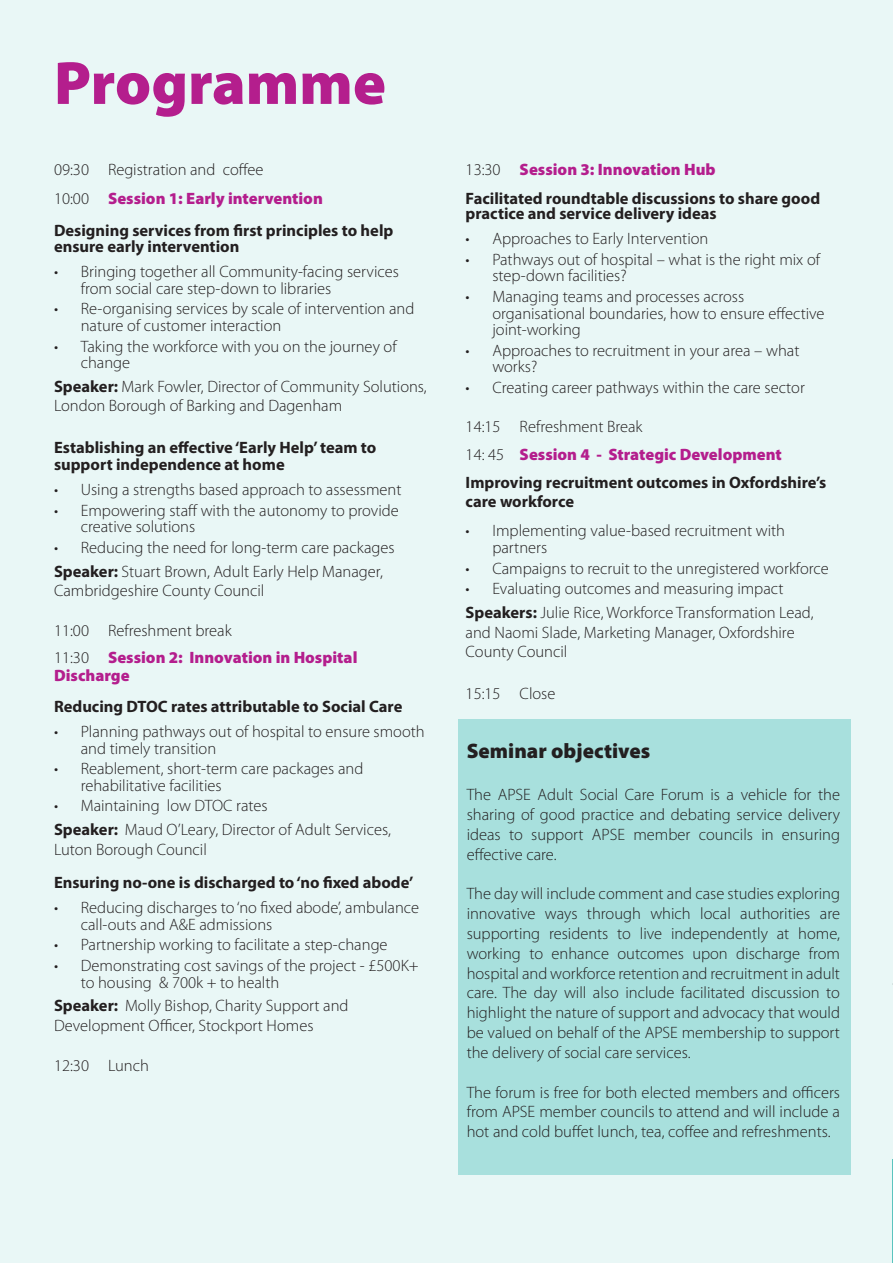
<style>
.page{position:relative;width:893px;height:1263px;background:#fff}
.page>*{position:absolute;margin:0;border:0;box-sizing:border-box;transform-origin:0 0}
.t1{font:900 61.5px "Myriad Pro";color:#b41e8d}
.t2{font:900 21px "Myriad Pro";color:#231f20}
.t3{font:300 16.5px/16.5px "Myriad Pro";color:#231f20}
.t4{font:700 16.5px/16.5px "Myriad Pro";color:#231f20}
.t5{font:900 16.5px/17.9px "Myriad Pro";color:#b41e8d}
.s1{font-weight:300;color:#231f20}
.s2{font-weight:700}
</style>
<div class="page">
<div style="left:1px;top:0;width:892px;height:1263px;background:#e9f7f6"></div>
<div style="left:458px;top:719px;width:392px;height:455px;background:#a8e0dd"></div>
<hr style="left:892px;top:1159px;width:1px;height:104px;background:#5bc4be">
<p class="t1" style="left:54px;top:42px;width:333px">Programme</p>
<p class="t3" style="left:54px;top:161px;width:211px">09:30 Registration and coffee</p>
<p class="t5" style="left:54px;top:189px;width:270px"><span class="s1">10:00</span> Session 1: Early intervention</p>
<p class="t4" style="left:54px;top:221px;width:341px">Designing services from first principles to help ensure early intervention</p>
<p class="t3" style="left:81px;top:264px;width:320px;text-indent:-27px">• Bringing together all Community-facing services from social care step-down to libraries</p>
<p class="t3" style="left:81px;top:301px;width:335px;text-indent:-27px">• Re-organising services by scale of intervention and nature of customer interaction</p>
<p class="t3" style="left:81px;top:338px;width:317px;text-indent:-27px">• Taking the workforce with you on the journey of change</p>
<p class="t3" style="left:54px;top:377px;width:374px;line-height:19.5px"><span class="s2">Speaker:</span> Mark Fowler, Director of Community Solutions,<br>London Borough of Barking and Dagenham</p>
<p class="t4" style="left:54px;top:439px;width:324px">Establishing an effective ‘Early Help’ team to support independence at home</p>
<p class="t3" style="left:54px;top:481px;width:349px">• Using a strengths based approach to assessment</p>
<p class="t3" style="left:81px;top:502px;width:320px;text-indent:-27px">• Empowering staff with the autonomy to provide creative solutions</p>
<p class="t3" style="left:54px;top:539px;width:342px">• Reducing the need for long-term care packages</p>
<p class="t3" style="left:54px;top:562px;width:330px;line-height:19.5px"><span class="s2">Speaker:</span> Stuart Brown, Adult Early Help Manager,<br>Cambridgeshire County Council</p>
<p class="t3" style="left:54px;top:623px;width:179px">11:00 Refreshment break</p>
<p class="t5" style="left:54px;top:648px;width:305px"><span class="s1">11:30</span> Session 2: Innovation in Hospital<br>Discharge</p>
<p class="t4" style="left:54px;top:698px;width:350px">Reducing DTOC rates attributable to Social Care</p>
<p class="t3" style="left:81px;top:723px;width:346px;text-indent:-27px">• Planning pathways out of hospital to ensure smooth and timely transition</p>
<p class="t3" style="left:81px;top:761px;width:284px;text-indent:-27px">• Reablement, short-term care packages and rehabilitative facilities</p>
<p class="t3" style="left:54px;top:798px;width:215px">• Maintaining low DTOC rates</p>
<p class="t3" style="left:54px;top:820px;width:338px;line-height:19.5px"><span class="s2">Speaker:</span> Maud O’Leary, Director of Adult Services,<br>Luton Borough Council</p>
<p class="t4" style="left:54px;top:874px;width:361px">Ensuring no-one is discharged to ‘no fixed abode’</p>
<p class="t3" style="left:81px;top:900px;width:340px;text-indent:-27px">• Reducing discharges to ‘no fixed abode’, ambulance call-outs and A&amp;E admissions</p>
<p class="t3" style="left:54px;top:937px;width:335px">• Partnership working to facilitate a step-change</p>
<p class="t3" style="left:81px;top:958px;width:339px;text-indent:-27px">• Demonstrating cost savings of the project - £500K+ to housing &amp; 700k + to health</p>
<p class="t3" style="left:54px;top:996px;width:296px;line-height:19.5px"><span class="s2">Speaker:</span> Molly Bishop, Charity Support and<br>Development Officer, Stockport Homes</p>
<p class="t3" style="left:54px;top:1058px;width:96px">12:30 Lunch</p>
<p class="t5" style="left:466px;top:160px;width:252px"><span class="s1">13:30</span> Session 3: Innovation Hub</p>
<p class="t4" style="left:466px;top:191px;width:356px;line-height:14.9px">Facilitated roundtable discussions to share good practice and service delivery ideas</p>
<p class="t3" style="left:466px;top:231px;width:244px">• Approaches to Early Intervention</p>
<p class="t3" style="left:492px;top:251px;width:329px;text-indent:-27px">• Pathways out of hospital – what is the right mix of step-down facilities?</p>
<p class="t3" style="left:492px;top:289px;width:334px;text-indent:-27px">• Managing teams and processes across organisational boundaries, how to ensure effective joint-working</p>
<p class="t3" style="left:492px;top:342px;width:309px;text-indent:-27px">• Approaches to recruitment in your area – what works?</p>
<p class="t3" style="left:466px;top:380px;width:341px">• Creating career pathways within the care sector</p>
<p class="t3" style="left:466px;top:418px;width:178px">14:15 Refreshment Break</p>
<p class="t5" style="left:466px;top:444px;width:318px"><span class="s1">14: 45</span> Session 4 - Strategic Development</p>
<p class="t4" style="left:466px;top:472px;width:362px;line-height:19.5px">Improving recruitment outcomes in Oxfordshire’s care workforce</p>
<p class="t3" style="left:492px;top:523px;width:294px;text-indent:-27px">• Implementing value-based recruitment with partners</p>
<p class="t3" style="left:466px;top:560px;width:365px">• Campaigns to recruit to the unregistered workforce</p>
<p class="t3" style="left:466px;top:581px;width:319px">• Evaluating outcomes and measuring impact</p>
<p class="t3" style="left:466px;top:603px;width:349px;line-height:19.5px"><span class="s2">Speakers:</span> Julie Rice, Workforce Transformation Lead, and Naomi Slade, Marketing Manager, Oxfordshire<br>County Council</p>
<p class="t3" style="left:466px;top:686px;width:91px">15:15 Close</p>
<p class="t2" style="left:467px;top:737px;width:185px">Seminar objectives</p>
<p class="t3" style="left:467px;top:785px;width:375px;line-height:19.8px;text-align:justify">The APSE Adult Social Care Forum is a vehicle for the sharing of good practice and debating service delivery ideas to support APSE member councils in ensuring effective care.</p>
<p class="t3" style="left:467px;top:884px;width:375px;line-height:19.8px;text-align:justify">The day will include comment and case studies exploring innovative ways through which local authorities are supporting residents to live independently at home, working to enhance outcomes upon discharge from hospital and workforce retention and recruitment in adult care. The day will also include facilitated discussion to highlight the nature of support and advocacy that would be valued on behalf of the APSE membership to support the delivery of social care services.</p>
<p class="t3" style="left:467px;top:1082px;width:375px;line-height:19.8px;text-align:justify">The forum is free for both elected members and officers from APSE member councils to attend and will include a hot and cold buffet lunch, tea, coffee and refreshments.</p>
</div>
